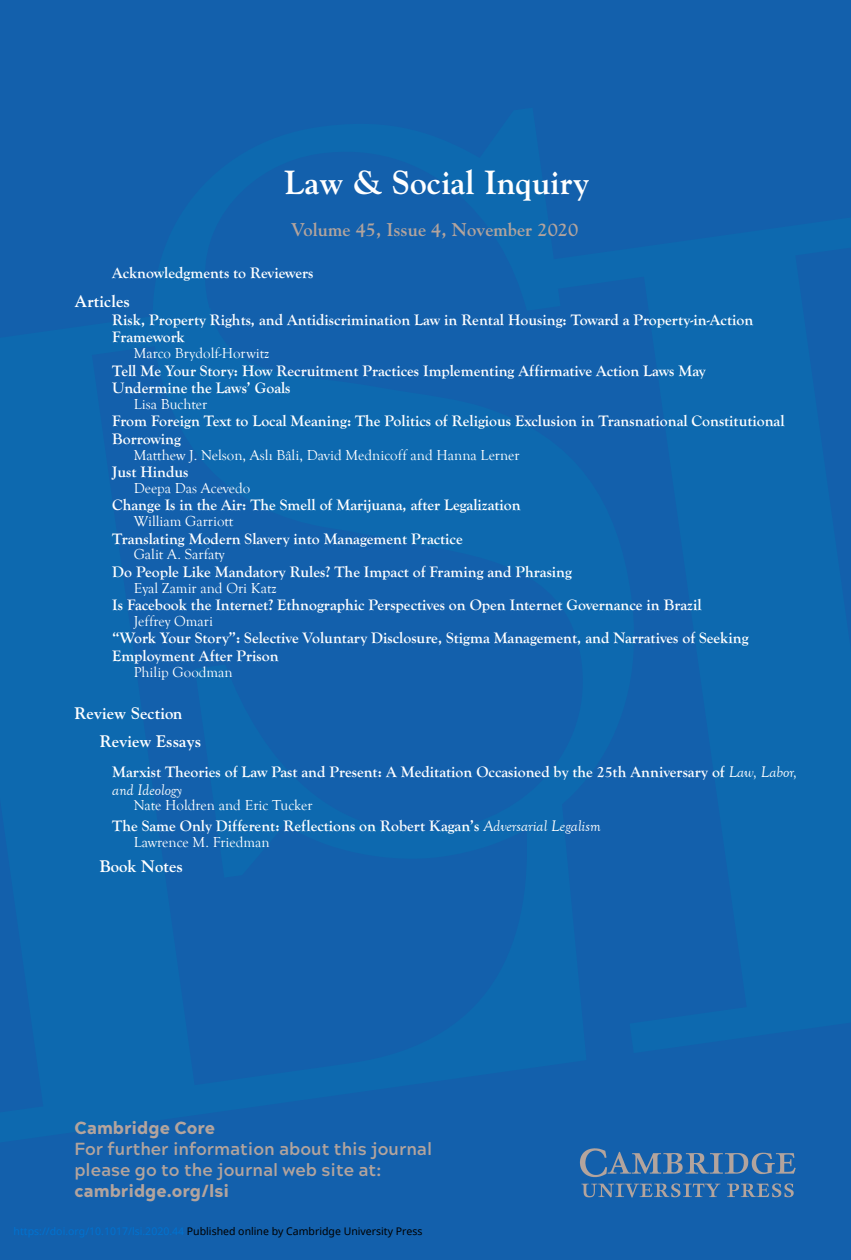
<style>
.page{position:relative;width:851px;height:1260px;background:#fff}
.page>*{position:absolute;margin:0;border:0;box-sizing:border-box;transform-origin:0 0}
.t1{font:700 33.25px "Goudy";color:#fff}
.t2{font:700 18.38px "Goudy";color:#b3a49d}
.t3{font:700 17.5px/21px "Acherus Grotesque";color:#b3a49d}
.t4{font:900 17.5px "Acherus Grotesque";color:#b3a49d}
.t5{font:700 16.62px/28px "Goudy";color:#fff}
.t6{font:700 15.75px/17.5px "Goudy Old Style T";color:#fff}
.t7{font:14.88px "Goudy Old Style T";color:#fff}
.t8{font:10.5px "Noto Sans";color:#000}
.s1{font-weight:400;font-style:italic}
.s2{color:#0172cf}
</style>
<div class="page">
<div style="left:0;top:0;width:850px;height:1260px;background:#1360ac"></div>
<img style="left:579px;top:1148px;width:217px;height:50px">
<h1 class="t1" style="left:284px;top:162px;width:306px">Law &amp; Social Inquiry</h1>
<p class="t2" style="left:291px;top:218px;width:289px">Volume 45, Issue 4, November 2020</p>
<p class="t6" style="left:112px;top:264px;width:203px">Acknowledgments to Reviewers</p>
<p class="t5" style="left:74px;top:287px;width:57px">Articles</p>
<p class="t6" style="left:112px;top:311px;width:642px">Risk, Property Rights, and Antidiscrimination Law in Rental Housing: Toward a Property-in-Action<br>Framework</p>
<p class="t7" style="left:134px;top:345px;width:137px">Marco Brydolf-Horwitz</p>
<p class="t6" style="left:112px;top:362px;width:595px">Tell Me Your Story: How Recruitment Practices Implementing Affirmative Action Laws May<br>Undermine the Laws’ Goals</p>
<p class="t7" style="left:134px;top:396px;width:75px">Lisa Buchter</p>
<p class="t6" style="left:112px;top:413px;width:673px">From Foreign Text to Local Meaning: The Politics of Religious Exclusion in Transnational Constitutional<br>Borrowing</p>
<p class="t7" style="left:134px;top:446px;width:387px">Matthew J. Nelson, Aslı Bâli, David Mednicoff and Hanna Lerner</p>
<p class="t6" style="left:112px;top:463px;width:78px">Just Hindus</p>
<p class="t7" style="left:134px;top:480px;width:118px">Deepa Das Acevedo</p>
<p class="t6" style="left:112px;top:497px;width:410px">Change Is in the Air: The Smell of Marijuana, after Legalization</p>
<p class="t7" style="left:134px;top:513px;width:101px">William Garriott</p>
<p class="t6" style="left:112px;top:530px;width:352px">Translating Modern Slavery into Management Practice</p>
<p class="t7" style="left:134px;top:546px;width:92px">Galit A. Sarfaty</p>
<p class="t6" style="left:112px;top:563px;width:461px">Do People Like Mandatory Rules? The Impact of Framing and Phrasing</p>
<p class="t7" style="left:134px;top:579px;width:144px">Eyal Zamir and Ori Katz</p>
<p class="t6" style="left:112px;top:596px;width:590px">Is Facebook the Internet? Ethnographic Perspectives on Open Internet Governance in Brazil</p>
<p class="t7" style="left:134px;top:613px;width:81px">Jeffrey Omari</p>
<p class="t6" style="left:112px;top:630px;width:637px">“Work Your Story”: Selective Voluntary Disclosure, Stigma Management, and Narratives of Seeking<br>Employment After Prison</p>
<p class="t7" style="left:134px;top:663px;width:101px">Philip Goodman</p>
<p class="t5" style="left:100px;top:699px;width:103px;text-indent:-25px">Review Section<br>Review Essays</p>
<p class="t6" style="left:112px;top:763px;width:686px">Marxist Theories of Law Past and Present: A Meditation Occasioned by the 25th Anniversary of <span class="s1">Law, Labor, and Ideology</span></p>
<p class="t7" style="left:134px;top:797px;width:180px">Nate Holdren and Eric Tucker</p>
<p class="t6" style="left:112px;top:818px;width:490px">The Same Only Different: Reflections on Robert Kagan’s <span class="s1">Adversarial Legalism</span></p>
<p class="t7" style="left:134px;top:834px;width:137px">Lawrence M. Friedman</p>
<p class="t5" style="left:100px;top:852px;width:85px">Book Notes</p>
<p class="t4" style="left:74px;top:1113px;width:142px">Cambridge Core</p>
<p class="t3" style="left:74px;top:1137px;width:359px">For further information about this journal please go to the journal web site at:</p>
<p class="t4" style="left:74px;top:1176px;width:156px">cambridge.org/lsi</p>
<p class="t8" style="left:14px;top:1224px;width:410px"><span class="s2">https://doi.org/10.1017/lsi.2020.44</span> Published online by Cambridge University Press</p>
</div>
